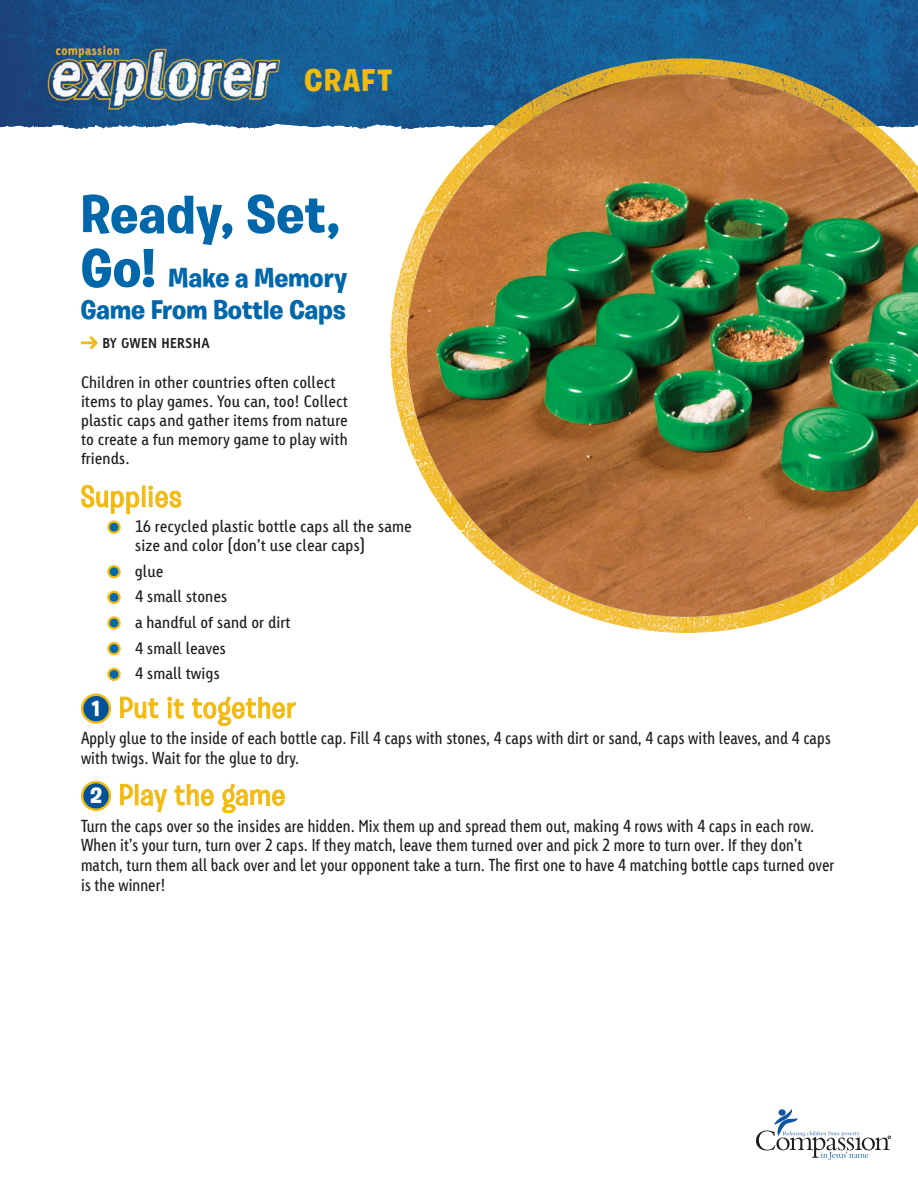
<style>
.page{position:relative;width:918px;height:1188px;background:#fff}
.page>*{position:absolute;margin:0;border:0;box-sizing:border-box;transform-origin:0 0}
.t1{font:700 54px "Burbank Big";letter-spacing:.015em;color:#0067aa}
.t2{font:700 31.5px "Burbank Big";letter-spacing:.055em;color:#f2b90f}
.t3{font:500 30px "Burbank Big";letter-spacing:.035em;color:#f2b90f}
.t4{font:700 27px/32.4px "Burbank Big";letter-spacing:.005em;color:#0067aa}
.t5{font:16.5px/19.8px "Linotype Tetria Regular Tab";color:#231f20;scale:.92 1}
.t6{font:15.75px/18.9px "Linotype Tetria Regular Tab";color:#231f20}
.t7{font:13.5px "Linotype Tetria Bold Tab";letter-spacing:.025em;color:#231f20}
.s1{font-size:54px}
.s2{font-weight:700;font-size:22.05px;color:#fff}
</style>
<div class="page">
<svg style="left:47px;top:0;width:871px;height:129px;background:#195f95"></svg>
<img style="left:0;top:0;width:47px;height:128px">
<img style="left:44px;top:41px;width:243px;height:73px">
<svg style="left:756px;top:1109px;width:135px;height:51px"></svg>
<img style="left:589px;top:617px;width:195px;height:16px">
<img style="left:390px;top:251px;width:17px;height:179px">
<img style="left:495px;top:58px;width:383px;height:16px">
<svg style="left:81px;top:336px;width:17px;height:13px"></svg>
<svg style="left:81px;top:484px;width:59px;height:31px"></svg>
<div style="left:142px;top:486px;width:4px;height:21px;border:1px solid #f2b90f"></div>
<svg style="left:148px;top:485px;width:34px;height:23px"></svg>
<svg style="left:108px;top:522px;width:12px;height:11px"></svg>
<div style="left:107px;top:521px;width:14px;height:13px;border:2px solid #f2b90f;border-radius:50%"></div>
<svg style="left:108px;top:566px;width:12px;height:11px"></svg>
<div style="left:107px;top:565px;width:14px;height:13px;border:2px solid #f2b90f;border-radius:50%"></div>
<svg style="left:108px;top:592px;width:12px;height:11px"></svg>
<div style="left:107px;top:591px;width:14px;height:13px;border:2px solid #f2b90f;border-radius:50%"></div>
<svg style="left:108px;top:617px;width:12px;height:12px"></svg>
<div style="left:107px;top:616px;width:14px;height:14px;border:2px solid #f2b90f;border-radius:50%"></div>
<svg style="left:108px;top:643px;width:12px;height:11px"></svg>
<div style="left:107px;top:642px;width:14px;height:13px;border:2px solid #f2b90f;border-radius:50%"></div>
<svg style="left:108px;top:669px;width:12px;height:11px"></svg>
<div style="left:107px;top:668px;width:14px;height:13px;border:2px solid #f2b90f;border-radius:50%"></div>
<div style="left:82px;top:695px;width:28px;height:27px;background:#015399;border-radius:50%"></div>
<div style="left:81px;top:694px;width:30px;height:30px;border:2px solid #f2b90f;border-radius:50%"></div>
<div style="left:82px;top:782px;width:28px;height:28px;background:#015399;border-radius:50%"></div>
<div style="left:81px;top:781px;width:30px;height:30px;border:2px solid #f2b90f;border-radius:50%"></div>
<svg style="left:120px;top:620px;width:176px;height:194px"></svg>
<svg style="left:407px;top:74px;width:511px;height:543px"></svg>
<img style="left:509px;top:74px;width:256px;height:543px">
<img style="left:764px;top:85px;width:103px;height:483px">
<img style="left:458px;top:136px;width:51px;height:419px">
<img style="left:867px;top:138px;width:51px;height:415px">
<img style="left:407px;top:189px;width:51px;height:313px">
<img style="left:764px;top:568px;width:83px;height:38px">
<h2 class="t2" style="left:305px;top:61px;width:89px">CRAFT</h2>
<h1 class="t1" style="left:81px;top:181px;width:260px">Ready, Set,</h1>
<h3 class="t4" style="left:81px;top:261px;width:268px"><span class="s1">Go!</span> Make a Memory<br>Game From Bottle Caps</h3>
<p class="t7" style="left:102px;top:335px;width:109px">BY GWEN HERSHA</p>
<p class="t6" style="left:81px;top:373px;width:269px">Children in other countries often collect items to play games. You can, too! Collect plastic caps and gather items from nature to create a fun memory game to play with friends.</p>
<h3 class="t3" style="left:81px;top:479px;width:102px">Supplies</h3>
<p class="t6" style="left:135px;top:517px;width:279px">16 recycled plastic bottle caps all the same size and color (don’t use clear caps)</p>
<p class="t6" style="left:135px;top:558px;width:157px;line-height:25.7px">glue<br>4 small stones<br>a handful of sand or dirt<br>4 small leaves<br>4 small twigs</p>
<h3 class="t3" style="left:92px;top:690px;width:206px"><span class="s2">1</span> Put it together</h3>
<p class="t5" style="left:81px;top:728px;width:817px">Apply glue to the inside of each bottle cap. Fill 4 caps with stones, 4 caps with dirt or sand, 4 caps with leaves, and 4 caps with twigs. Wait for the glue to dry.</p>
<h3 class="t3" style="left:90px;top:777px;width:196px"><span class="s2">2</span> Play the game</h3>
<p class="t5" style="left:81px;top:816px;width:820px">Turn the caps over so the insides are hidden. Mix them up and spread them out, making 4 rows with 4 caps in each row.<br>When it’s your turn, turn over 2 caps. If they match, leave them turned over and pick 2 more to turn over. If they don’t match, turn them all back over and let your opponent take a turn. The first one to have 4 matching bottle caps turned over is the winner!</p>
</div>
